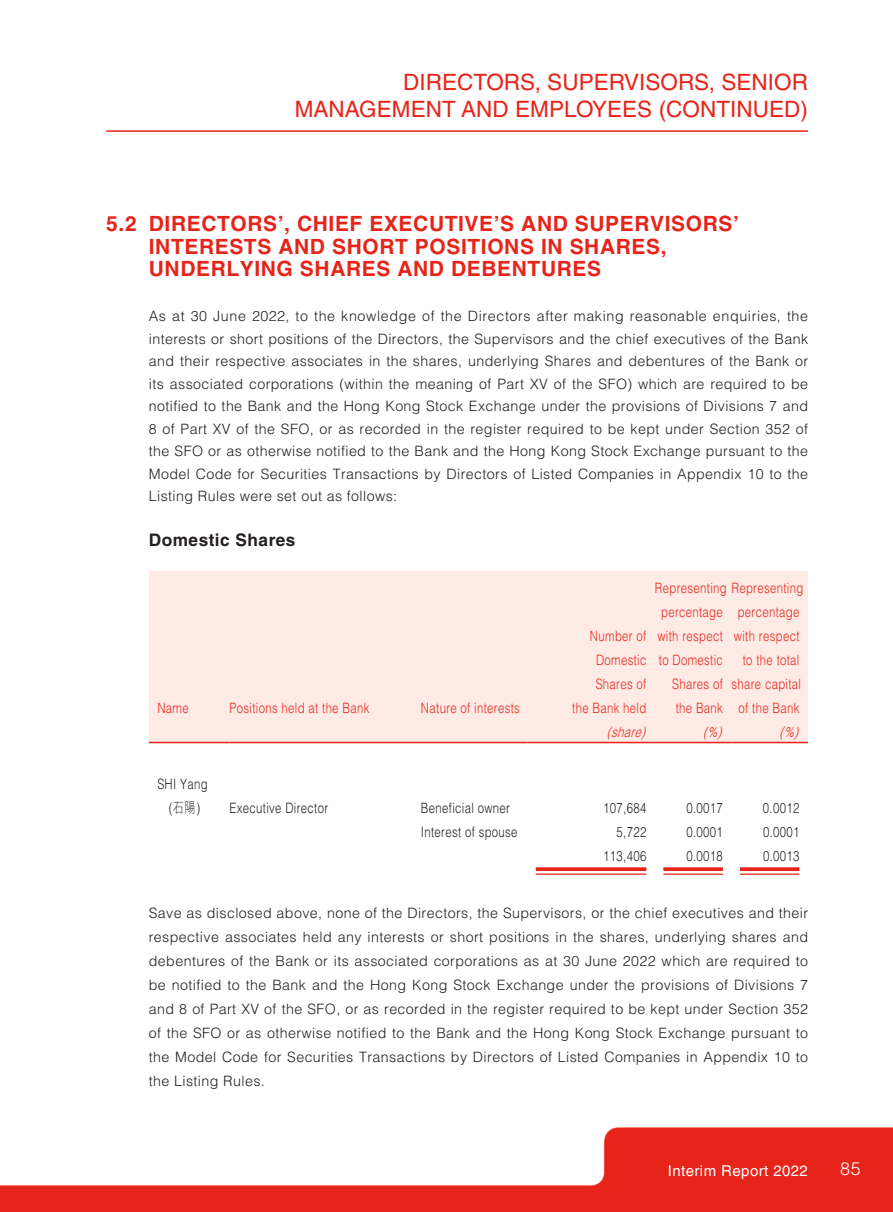
<style>
.page{position:relative;width:893px;height:1212px;background:#fff}
.page>*{position:absolute;margin:0;border:0;box-sizing:border-box;transform-origin:0 0}
.t1{font:22.5px/27px "Helvetica LT Std";letter-spacing:.005em;color:#e72419;text-align:right}
.t2{font:700 21px/22.5px "Helvetica LT Std";letter-spacing:.03em;color:#e72419}
.t3{font:300 18px "Helvetica LT Std";color:#fff}
.t4{font:700 17.25px "Helvetica LT Std";letter-spacing:.03em;color:#231f20}
.t5{font:15px "Helvetica LT Std";letter-spacing:.03em;color:#fff}
.t6{font:300 14.25px/22.5px "Helvetica LT Std";letter-spacing:.03em;color:#231f20;text-align:justify}
.t7{font:300 14.25px/24px "Helvetica LT Std";letter-spacing:.03em;color:#e72419;text-align:right;scale:.8 1}
.t8{font:300 14.25px/24px "Helvetica LT Std";letter-spacing:.03em;color:#231f20;scale:.8 1}
.t9{font:italic 300 14.25px "Helvetica LT Std";color:#e72419;scale:.8 1}
.s1{font-family:"M Hei HK"}
</style>
<div class="page">
<img style="left:0;top:741px;width:893px;height:471px">
<hr style="left:106px;top:130px;width:702px;height:2px;background:#e72419">
<div style="left:149px;top:571px;width:659px;height:171px;background:#ffebe6"></div>
<hr style="left:149px;top:742px;width:81px;height:1px;background:#e72419">
<hr style="left:230px;top:742px;width:191px;height:1px;background:#e72419">
<hr style="left:421px;top:742px;width:106px;height:1px;background:#e72419">
<hr style="left:527px;top:742px;width:128px;height:1px;background:#e72419">
<hr style="left:655px;top:742px;width:76px;height:1px;background:#e72419">
<hr style="left:731px;top:742px;width:77px;height:1px;background:#e72419">
<svg style="left:536px;top:867px;width:110px;height:4px"></svg>
<hr style="left:536px;top:873px;width:110px;height:2px;background:#e72419">
<svg style="left:663px;top:867px;width:60px;height:4px"></svg>
<hr style="left:663px;top:873px;width:60px;height:2px;background:#e72419">
<svg style="left:740px;top:867px;width:59px;height:4px"></svg>
<hr style="left:740px;top:873px;width:59px;height:2px;background:#e72419">
<h1 class="t1" style="left:295px;top:68px;width:515px">DIRECTORS, SUPERVISORS, SENIOR<br>MANAGEMENT AND EMPLOYEES (CONTINUED)</h1>
<h2 class="t2" style="left:149px;top:212px;width:592px;text-indent:-43px">5.2 DIRECTORS’, CHIEF EXECUTIVE’S AND SUPERVISORS’<br>INTERESTS AND SHORT POSITIONS IN SHARES,<br>UNDERLYING SHARES AND DEBENTURES</h2>
<p class="t6" style="left:149px;top:305px;width:661px">As at 30 June 2022, to the knowledge of the Directors after making reasonable enquiries, the interests or short positions of the Directors, the Supervisors and the chief executives of the Bank and their respective associates in the shares, underlying Shares and debentures of the Bank or its associated corporations (within the meaning of Part XV of the SFO) which are required to be notified to the Bank and the Hong Kong Stock Exchange under the provisions of Divisions 7 and 8 of Part XV of the SFO, or as recorded in the register required to be kept under Section 352 of the SFO or as otherwise notified to the Bank and the Hong Kong Stock Exchange pursuant to the Model Code for Securities Transactions by Directors of Listed Companies in Appendix 10 to the Listing Rules were set out as follows:</p>
<p class="t4" style="left:149px;top:530px;width:148px">Domestic Shares</p>
<p class="t7" style="left:157px;top:696px;width:41px">Name</p>
<p class="t7" style="left:230px;top:696px;width:176px">Positions held at the Bank</p>
<p class="t7" style="left:421px;top:696px;width:125px">Nature of interests</p>
<p class="t7" style="left:572px;top:624px;width:94px">Number of<br>Domestic<br>Shares of<br>the Bank held</p>
<p class="t7" style="left:655px;top:576px;width:187px">Representing Representing</p>
<p class="t7" style="left:661px;top:600px;width:79px">percentage</p>
<p class="t7" style="left:657px;top:624px;width:83px">with respect</p>
<p class="t7" style="left:659px;top:648px;width:82px">to Domestic</p>
<p class="t7" style="left:672px;top:672px;width:65px">Shares of</p>
<p class="t7" style="left:676px;top:696px;width:61px">the Bank</p>
<p class="t7" style="left:731px;top:600px;width:89px">percentage with respect to the total share capital of the Bank</p>
<p class="t9" style="left:607px;top:723px;width:55px">(share)</p>
<p class="t9" style="left:703px;top:723px;width:30px">(%)</p>
<p class="t9" style="left:780px;top:723px;width:30px">(%)</p>
<p class="t8" style="left:169px;top:772px;width:201px;text-indent:-11px">SHI Yang<br>(<span class="s1">石陽</span>) Executive Director</p>
<p class="t8" style="left:421px;top:796px;width:113px">Beneficial owner</p>
<p class="t8" style="left:603px;top:796px;width:55px">107,684</p>
<p class="t8" style="left:686px;top:796px;width:47px">0.0017</p>
<p class="t8" style="left:763px;top:796px;width:47px">0.0012</p>
<p class="t8" style="left:421px;top:820px;width:122px">Interest of spouse</p>
<p class="t8" style="left:617px;top:820px;width:39px">5,722</p>
<p class="t8" style="left:686px;top:820px;width:47px">0.0001</p>
<p class="t8" style="left:763px;top:820px;width:47px">0.0001</p>
<p class="t8" style="left:603px;top:844px;width:55px">113,406</p>
<p class="t8" style="left:686px;top:844px;width:47px">0.0018</p>
<p class="t8" style="left:763px;top:844px;width:47px">0.0013</p>
<p class="t6" style="left:149px;top:900px;width:661px;line-height:24px">Save as disclosed above, none of the Directors, the Supervisors, or the chief executives and their respective associates held any interests or short positions in the shares, underlying shares and debentures of the Bank or its associated corporations as at 30 June 2022 which are required to be notified to the Bank and the Hong Kong Stock Exchange under the provisions of Divisions 7 and 8 of Part XV of the SFO, or as recorded in the register required to be kept under Section 352 of the SFO or as otherwise notified to the Bank and the Hong Kong Stock Exchange pursuant to the Model Code for Securities Transactions by Directors of Listed Companies in Appendix 10 to the Listing Rules.</p>
<p class="t5" style="left:668px;top:1162px;width:142px">Interim Report 2022</p>
<p class="t3" style="left:840px;top:1158px;width:22px">85</p>
</div>
